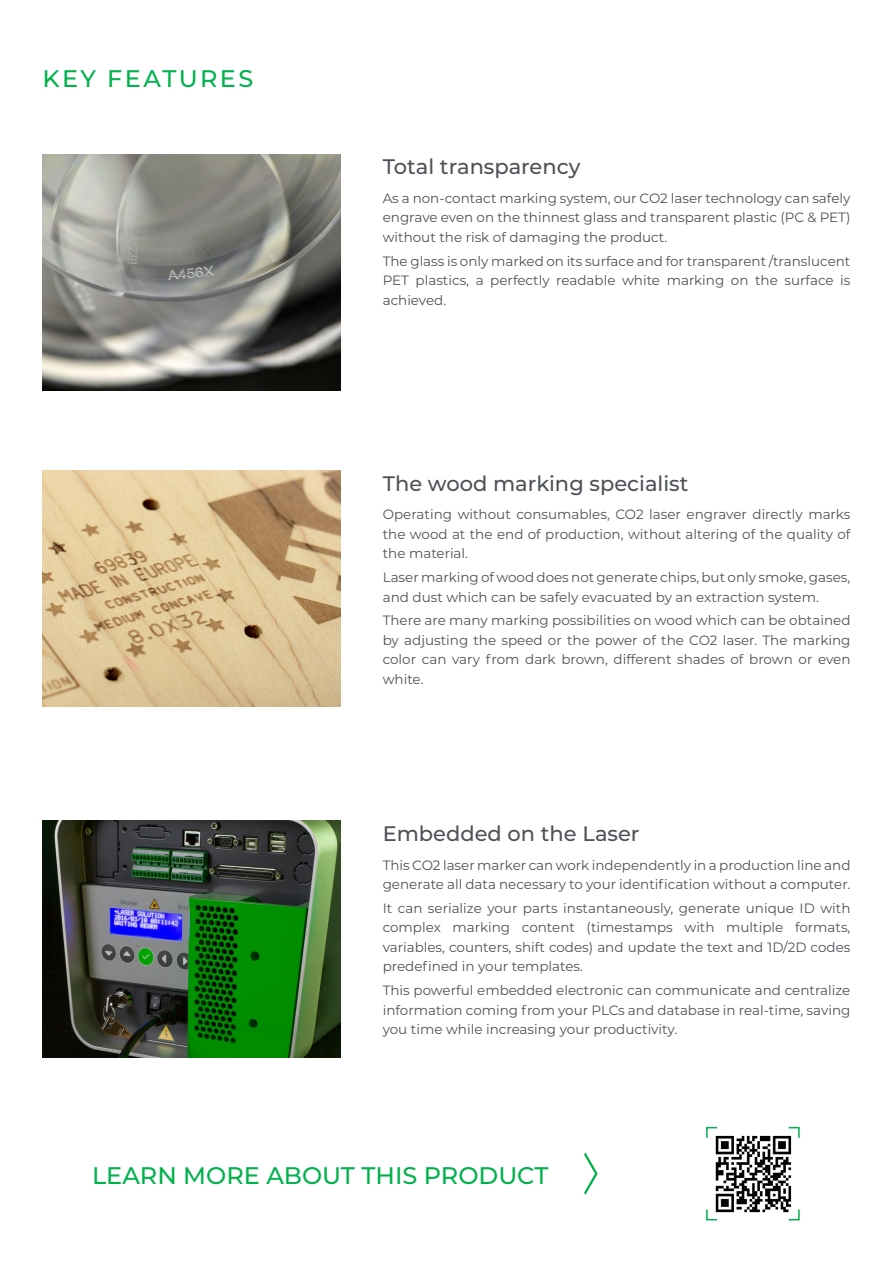
<style>
.page{position:relative;width:893px;height:1263px;background:#fff}
.page>*{position:absolute;margin:0;border:0;box-sizing:border-box;transform-origin:0 0}
.t1{font:500 24px "Montserrat";color:#00b14c}
.t2{font:500 24px "Montserrat";letter-spacing:.1em;color:#00b14c}
.t3{font:500 21px "Montserrat";color:#4d5257}
.t4{font:13.5px/19.5px "Montserrat";color:#4d5257;text-align:justify}
</style>
<div class="page">
<img style="left:43px;top:154px;width:297px;height:236px">
<img style="left:43px;top:470px;width:297px;height:237px">
<svg style="left:584px;top:1152px;width:14px;height:43px"></svg>
<svg style="left:706px;top:1126px;width:12px;height:12px"></svg>
<svg style="left:706px;top:1209px;width:12px;height:12px"></svg>
<svg style="left:788px;top:1126px;width:12px;height:12px"></svg>
<svg style="left:788px;top:1209px;width:12px;height:12px"></svg>
<img style="left:43px;top:821px;width:297px;height:236px">
<img style="left:713px;top:1132px;width:80px;height:83px">
<h1 class="t2" style="left:43px;top:62px;width:212px">KEY FEATURES</h1>
<h2 class="t3" style="left:383px;top:152px;width:199px">Total transparency</h2>
<p class="t4" style="left:383px;top:188px;width:469px">As a non-contact marking system, our CO2 laser technology can safely engrave even on the thinnest glass and transparent plastic (PC &amp; PET) without the risk of damaging the product.</p>
<p class="t4" style="left:383px;top:251px;width:469px">The glass is only marked on its surface and for transparent /translucent PET plastics, a perfectly readable white marking on the surface is achieved.</p>
<h2 class="t3" style="left:383px;top:469px;width:307px">The wood marking specialist</h2>
<p class="t4" style="left:383px;top:504px;width:469px">Operating without consumables, CO2 laser engraver directly marks the wood at the end of production, without altering of the quality of the material.</p>
<p class="t4" style="left:383px;top:567px;width:469px">Laser marking of wood does not generate chips, but only smoke, gases, and dust which can be safely evacuated by an extraction system.</p>
<p class="t4" style="left:383px;top:610px;width:469px">There are many marking possibilities on wood which can be obtained by adjusting the speed or the power of the CO2 laser. The marking color can vary from dark brown, different shades of brown or even white.</p>
<h2 class="t3" style="left:383px;top:819px;width:258px">Embedded on the Laser</h2>
<p class="t4" style="left:383px;top:854px;width:469px">This CO2 laser marker can work independently in a production line and generate all data necessary to your identification without a computer.</p>
<p class="t4" style="left:383px;top:898px;width:469px">It can serialize your parts instantaneously, generate unique ID with complex marking content (timestamps with multiple formats, variables, counters, shift codes) and update the text and 1D/2D codes predefined in your templates.</p>
<p class="t4" style="left:383px;top:980px;width:469px">This powerful embedded electronic can communicate and centralize information coming from your PLCs and database in real-time, saving you time while increasing your productivity.</p>
<h1 class="t1" style="left:92px;top:1159px;width:458px">LEARN MORE ABOUT THIS PRODUCT</h1>
</div>
